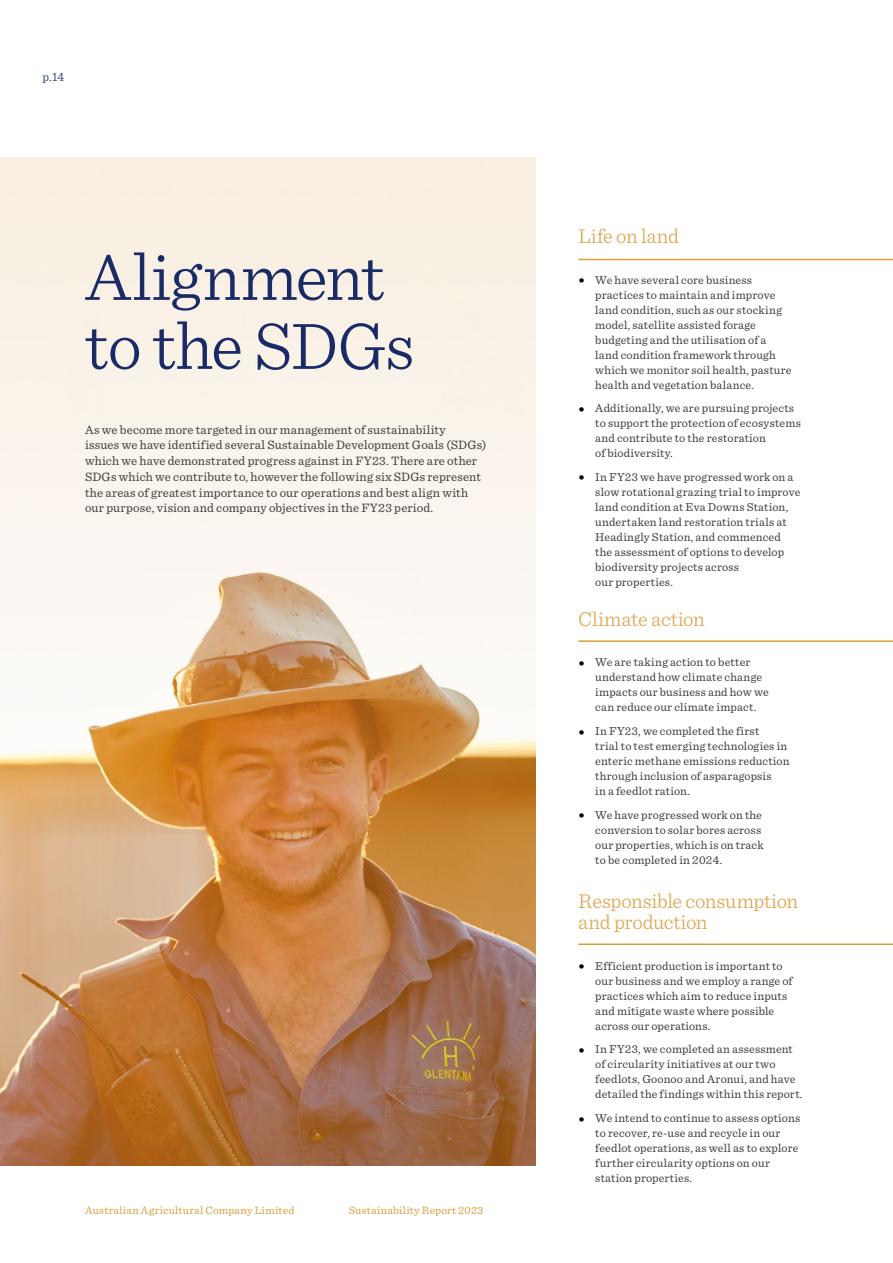
<style>
.page{position:relative;width:893px;height:1263px;background:#fff}
.page>*{position:absolute;margin:0;border:0;box-sizing:border-box;transform-origin:0 0}
.t1{font:300 69px/69px "Sentinel";letter-spacing:-.01em;color:#192a67}
.t2{font:300 21px/21px "Sentinel";letter-spacing:-.01em;color:#dda854}
.t3{font:12.75px/15.8px "Sentinel";letter-spacing:.01em;color:#3c3c3b}
.t4{font:300 12.75px "Sentinel";color:#192a67}
.t5{font:12px/15px "Sentinel";letter-spacing:.015em;color:#3c3c3b}
.t6{font:11.25px "Sentinel";letter-spacing:.025em;color:#d89f40}
.s1{font-weight:700;font-size:14.25px;color:#000}
</style>
<div class="page">
<img style="left:0;top:157px;width:536px;height:1008px">
<svg style="left:578px;top:258px;width:315px;height:3px"></svg>
<hr style="left:578px;top:640px;width:315px;height:2px;background:#d89f40">
<svg style="left:578px;top:943px;width:315px;height:2px"></svg>
<p class="t4" style="left:43px;top:67px;width:23px">p.14</p>
<h1 class="t1" style="left:85px;top:239px;width:331px">Alignment to the SDGs</h1>
<p class="t3" style="left:85px;top:421px;width:403px">As we become more targeted in our management of sustainability<br>issues we have identified several Sustainable Development Goals (SDGs) which we have demonstrated progress against in FY23. There are other SDGs which we contribute to, however the following six SDGs represent the areas of greatest importance to our operations and best align with our purpose, vision and company objectives in the FY23 period.</p>
<p class="t6" style="left:85px;top:1202px;width:211px">Australian Agricultural Company Limited</p>
<p class="t6" style="left:349px;top:1202px;width:136px">Sustainability Report 2023</p>
<h2 class="t2" style="left:578px;top:225px;width:102px">Life on land</h2>
<p class="t5" style="left:595px;top:272px;width:198px;text-indent:-17px"><span class="s1">•</span> We have several core business practices to maintain and improve land condition, such as our stocking model, satellite assisted forage budgeting and the utilisation of a land condition framework through which we monitor soil health, pasture health and vegetation balance.</p>
<p class="t5" style="left:595px;top:400px;width:207px;text-indent:-17px"><span class="s1">•</span> Additionally, we are pursuing projects to support the protection of ecosystems and contribute to the restoration<br>of biodiversity.</p>
<p class="t5" style="left:595px;top:469px;width:207px;text-indent:-17px"><span class="s1">•</span> In FY23 we have progressed work on a slow rotational grazing trial to improve land condition at Eva Downs Station, undertaken land restoration trials at Headingly Station, and commenced the assessment of options to develop biodiversity projects across<br>our properties.</p>
<h2 class="t2" style="left:578px;top:607px;width:128px">Climate action</h2>
<p class="t5" style="left:595px;top:654px;width:175px;text-indent:-17px"><span class="s1">•</span> We are taking action to better understand how climate change impacts our business and how we can reduce our climate impact.</p>
<p class="t5" style="left:595px;top:723px;width:196px;text-indent:-17px"><span class="s1">•</span> In FY23, we completed the first<br>trial to test emerging technologies in enteric methane emissions reduction through inclusion of asparagopsis<br>in a feedlot ration.</p>
<p class="t5" style="left:595px;top:806px;width:170px;text-indent:-17px"><span class="s1">•</span> We have progressed work on the conversion to solar bores across our properties, which is on track to be completed in 2024.</p>
<h2 class="t2" style="left:578px;top:890px;width:221px">Responsible consumption and production</h2>
<p class="t5" style="left:595px;top:958px;width:199px;text-indent:-17px"><span class="s1">•</span> Efficient production is important to our business and we employ a range of practices which aim to reduce inputs and mitigate waste where possible across our operations.</p>
<p class="t5" style="left:595px;top:1041px;width:209px;text-indent:-17px"><span class="s1">•</span> In FY23, we completed an assessment of circularity initiatives at our two feedlots, Goonoo and Aronui, and have detailed the findings within this report.</p>
<p class="t5" style="left:595px;top:1110px;width:206px;text-indent:-17px"><span class="s1">•</span> We intend to continue to assess options to recover, re-use and recycle in our feedlot operations, as well as to explore further circularity options on our station properties.</p>
</div>
